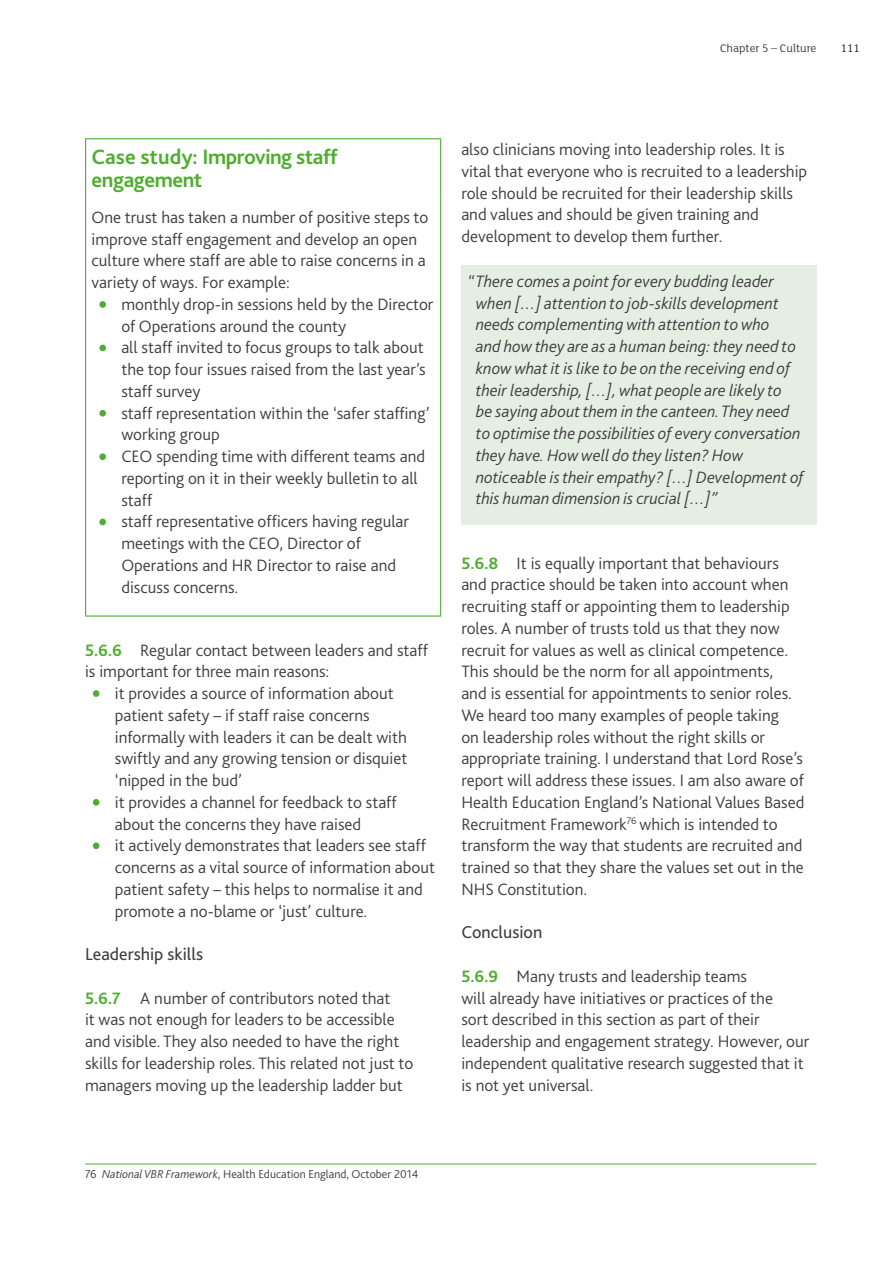
<style>
.page{position:relative;width:893px;height:1263px;background:#fff}
.page>*{position:absolute;margin:0;border:0;box-sizing:border-box;transform-origin:0 0}
.t1{font:700 21.75px/22.5px "Bliss 2";letter-spacing:-.02em;color:#4fad2f}
.t2{font:18px "Bliss 2";color:#3e3e3f}
.t3{font:300 17.25px/21.8px "Bliss 2";color:#3e3e3f}
.t4{font:italic 300 17.25px/21.8px "Bliss 2";color:#3e3e3f}
.t5{font:300 12px "Bliss 2";color:#3e3e3f}
.t6{font:12px "FS Lola";color:#3e3e3f}
.t7{font:12px "FS Lola";color:#231f20}
.s1{color:#4fad2f}
.s2{font-weight:700;color:#4fad2f}
.s3{font-style:italic}
</style>
<div class="page">
<div style="left:461px;top:265px;width:355px;height:260px;background:#e5eee3"></div>
<hr style="left:85px;top:138px;width:356px;height:1px;background:#4fad2f">
<hr style="left:85px;top:139px;width:1px;height:56px;background:#4fad2f">
<hr style="left:440px;top:139px;width:1px;height:56px;background:#4fad2f">
<hr style="left:85px;top:195px;width:1px;height:420px;background:#4fad2f">
<hr style="left:440px;top:195px;width:1px;height:420px;background:#4fad2f">
<hr style="left:85px;top:615px;width:356px;height:2px;background:#4fad2f">
<hr style="left:85px;top:1163px;width:731px;height:1px;background:#4fad2f">
<div style="left:99px;top:301px;width:7px;height:7px;border:3px solid #4fad2f;border-radius:50%"></div>
<div style="left:99px;top:345px;width:7px;height:6px;border:3px solid #4fad2f;border-radius:50%"></div>
<div style="left:99px;top:410px;width:7px;height:6px;border:3px solid #4fad2f;border-radius:50%"></div>
<div style="left:99px;top:453px;width:7px;height:7px;border:3px solid #4fad2f;border-radius:50%"></div>
<div style="left:99px;top:519px;width:7px;height:6px;border:3px solid #4fad2f;border-radius:50%"></div>
<div style="left:93px;top:690px;width:6px;height:7px;border:3px solid #4fad2f;border-radius:50%"></div>
<div style="left:93px;top:799px;width:6px;height:7px;border:3px solid #4fad2f;border-radius:50%"></div>
<div style="left:93px;top:842px;width:6px;height:7px;border:3px solid #4fad2f;border-radius:50%"></div>
<p class="t6" style="left:720px;top:40px;width:98px">Chapter 5 – Culture</p>
<p class="t7" style="left:841px;top:40px;width:20px">111</p>
<h3 class="t1" style="left:92px;top:145px;width:248px">Case study: Improving staff engagement</h3>
<p class="t3" style="left:92px;top:206px;width:338px">One trust has taken a number of positive steps to improve staff engagement and develop an open culture where staff are able to raise concerns in a variety of ways. For example:</p>
<p class="t3" style="left:121px;top:293px;width:314px;text-indent:-21px"><span class="s1">•</span> monthly drop-in sessions held by the Director of Operations around the county</p>
<p class="t3" style="left:121px;top:336px;width:306px;text-align:justify;text-indent:-21px"><span class="s1">•</span> all staff invited to focus groups to talk about the top four issues raised from the last year’s staff survey</p>
<p class="t3" style="left:121px;top:402px;width:310px;text-indent:-21px"><span class="s1">•</span> staff representation within the ‘safer staffing’ working group</p>
<p class="t3" style="left:121px;top:445px;width:305px;text-indent:-21px"><span class="s1">•</span> CEO spending time with different teams and reporting on it in their weekly bulletin to all staff</p>
<p class="t3" style="left:121px;top:510px;width:289px;text-indent:-21px"><span class="s1">•</span> staff representative officers having regular meetings with the CEO, Director of Operations and HR Director to raise and discuss concerns.</p>
<p class="t3" style="left:85px;top:638px;width:344px"><span class="s2">5.6.6</span> Regular contact between leaders and staff is important for three main reasons:</p>
<p class="t3" style="left:115px;top:682px;width:294px;text-indent:-21px"><span class="s1">•</span> it provides a source of information about patient safety – if staff raise concerns informally with leaders it can be dealt with swiftly and any growing tension or disquiet ‘nipped in the bud’</p>
<p class="t3" style="left:115px;top:791px;width:283px;text-indent:-21px"><span class="s1">•</span> it provides a channel for feedback to staff about the concerns they have raised</p>
<p class="t3" style="left:115px;top:834px;width:322px;text-indent:-21px"><span class="s1">•</span> it actively demonstrates that leaders see staff concerns as a vital source of information about patient safety – this helps to normalise it and promote a no-blame or ‘just’ culture.</p>
<p class="t2" style="left:85px;top:943px;width:120px">Leadership skills</p>
<p class="t3" style="left:85px;top:986px;width:330px"><span class="s2">5.6.7</span> A number of contributors noted that<br>it was not enough for leaders to be accessible and visible. They also needed to have the right skills for leadership roles. This related not just to managers moving up the leadership ladder but</p>
<p class="t3" style="left:461px;top:138px;width:347px">also clinicians moving into leadership roles. It is vital that everyone who is recruited to a leadership role should be recruited for their leadership skills and values and should be given training and development to develop them further.</p>
<p class="t4" style="left:476px;top:270px;width:329px;text-indent:-9px">“ There comes a point for every budding leader when […] attention to job-skills development needs complementing with attention to who<br>and how they are as a human being: they need to know what it is like to be on the receiving end of their leadership, […], what people are likely to<br>be saying about them in the canteen. They need to optimise the possibilities of every conversation they have. How well do they listen? How noticeable is their empathy? […] Development of this human dimension is crucial […]”</p>
<p class="t3" style="left:461px;top:551px;width:345px"><span class="s2">5.6.8</span> It is equally important that behaviours and practice should be taken into account when recruiting staff or appointing them to leadership roles. A number of trusts told us that they now recruit for values as well as clinical competence.<br>This should be the norm for all appointments,<br>and is essential for appointments to senior roles.<br>We heard too many examples of people taking<br>on leadership roles without the right skills or appropriate training. I understand that Lord Rose’s report will address these issues. I am also aware of Health Education England’s National Values Based Recruitment Framework<sup>76</sup> which is intended to transform the way that students are recruited and trained so that they share the values set out in the NHS Constitution.</p>
<p class="t2" style="left:461px;top:921px;width:82px">Conclusion</p>
<p class="t3" style="left:461px;top:965px;width:349px"><span class="s2">5.6.9</span> Many trusts and leadership teams<br>will already have initiatives or practices of the<br>sort described in this section as part of their leadership and engagement strategy. However, our independent qualitative research suggested that it is not yet universal.</p>
<p class="t5" style="left:85px;top:1166px;width:335px">76 <span class="s3">National VBR Framework</span>, Health Education England, October 2014</p>
</div>
